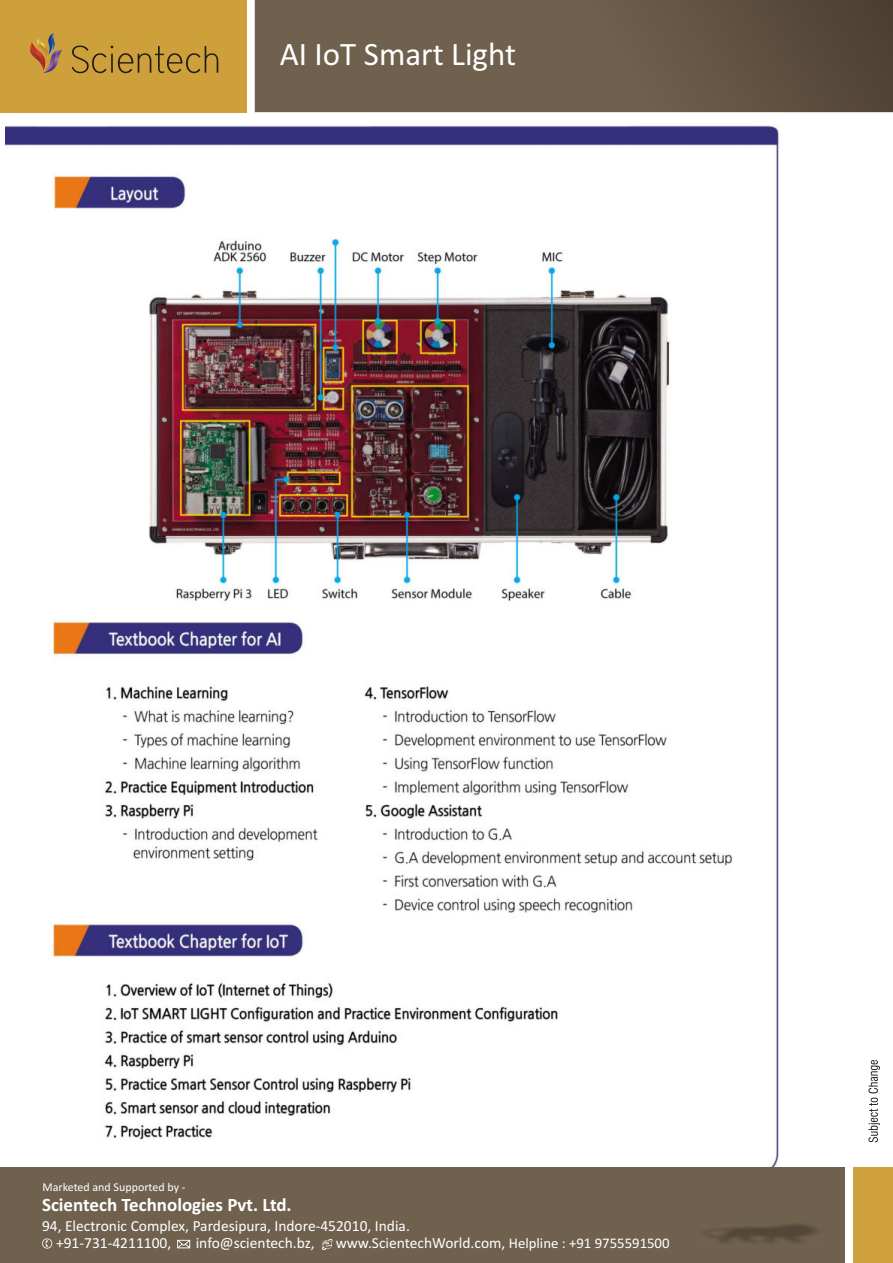
<style>
.page{position:relative;width:893px;height:1263px;background:#fff}
.page>*{position:absolute;margin:0;border:0;box-sizing:border-box;transform-origin:0 0}
.t1{font:33px "Calibri";color:#fff}
.t2{font:700 19.05px "Calibri";color:#fff}
.t3{font:15.45px/17px "Calibri";color:#fff}
.t4{font:12px "Calibri";color:#fff}
.s1{font-size:14.7px}
</style>
<div class="page">
<img style="left:5px;top:123px;width:775px;height:1044px">
<svg style="left:254px;top:0;width:639px;height:112px;background:#685a48"></svg>
<div style="left:0;top:0;width:246px;height:112px;background:#cea03c"></div>
<svg style="left:72px;top:46px;width:146px;height:27px"></svg>
<svg style="left:30px;top:33px;width:32px;height:40px"></svg>
<div style="left:0;top:1167px;width:845px;height:96px;background:#70614f"></div>
<div style="left:853px;top:1167px;width:39px;height:96px;background:#cfa13d"></div>
<svg style="left:868px;top:1060px;width:12px;height:82px"></svg>
<svg style="left:177px;top:1240px;width:13px;height:8px"></svg>
<svg style="left:322px;top:1239px;width:10px;height:11px"></svg>
<svg style="left:42px;top:1238px;width:10px;height:10px"></svg>
<h1 class="t1" style="left:280px;top:42px;width:238px">AI IoT Smart Light</h1>
<p class="t4" style="left:43px;top:1182px;width:144px">Marketed and Supported by -</p>
<p class="t2" style="left:42px;top:1198px;width:251px">Scientech Technologies Pvt. Ltd.</p>
<p class="t3" style="left:56px;top:1218px;width:355px;text-indent:-14px">94, Electronic Complex, Pardesipura, Indore-452010, India. +91-731-4211100,</p>
<p class="t3" style="left:196px;top:1235px;width:120px">info@scientech.bz,</p>
<p class="t3" style="left:336px;top:1235px;width:335px">www.ScientechWorld.com, <span class="s1">Helpline : +91 9755591500</span></p>
</div>
